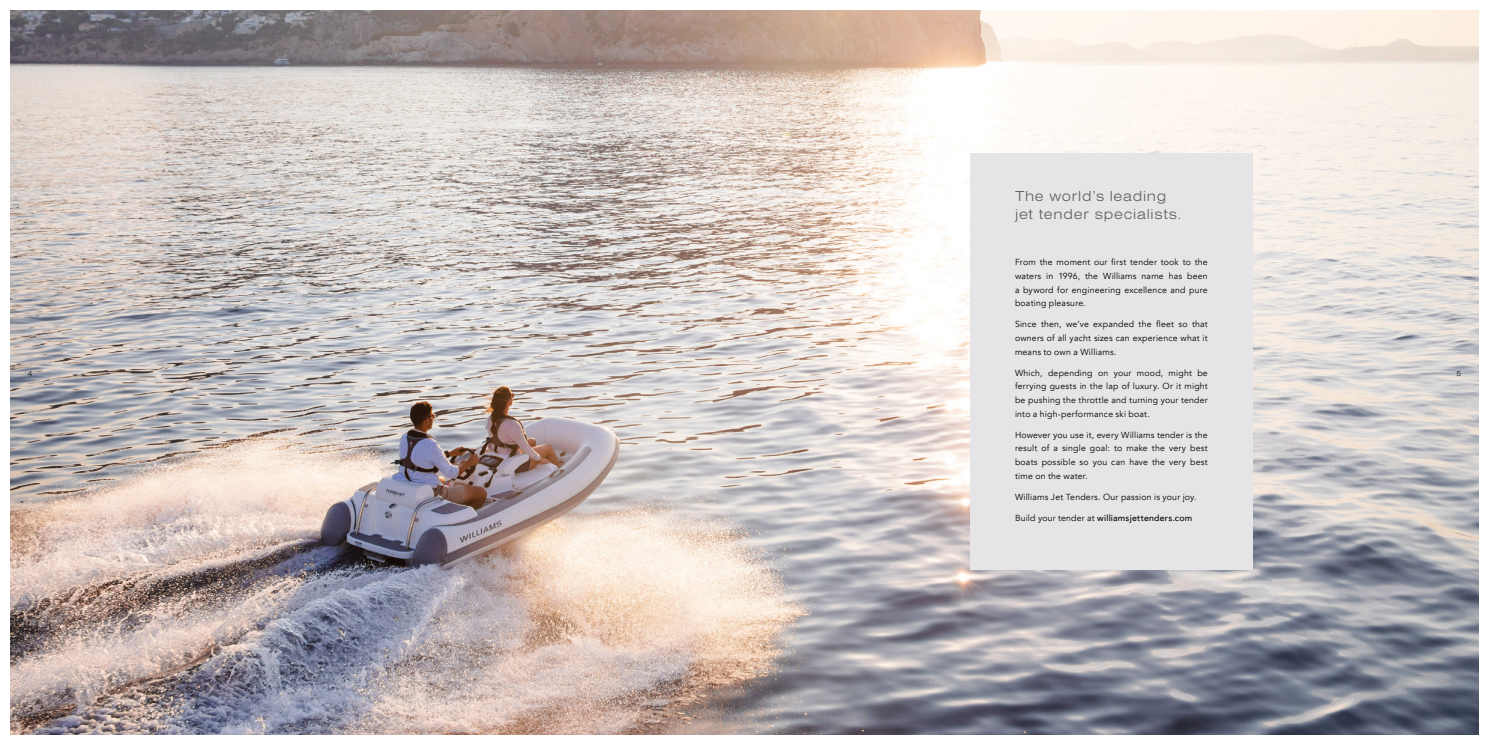
<style>
.page{position:relative;width:1489px;height:745px;background:#fff}
.page>*{position:absolute;margin:0;border:0;box-sizing:border-box;transform-origin:0 0}
.t1{font:300 15px/17.5px "Nimbus San Ext";letter-spacing:.05em;color:#5d5a57}
.t2{font:8.75px/13.8px "Avenir";letter-spacing:.02em;color:#000;text-align:justify}
.t3{font:500 8.75px "Avenir";letter-spacing:.025em;color:#000}
.t4{font:300 7.5px "Nimbus San Ext";color:#000}
.s1{font-weight:400}
</style>
<div class="page">
<img style="left:11px;top:11px;width:1467px;height:722px">
<div style="left:970px;top:153px;width:282px;height:416px;background:#e5e5e7"></div>
<h1 class="t1" style="left:1014px;top:186px;width:168px">The world’s leading jet tender specialists.</h1>
<p class="t2" style="left:1014px;top:255px;width:194px">From the moment our first tender took to the waters in 1996, the Williams name has been a byword for engineering excellence and pure boating pleasure.</p>
<p class="t2" style="left:1014px;top:317px;width:194px">Since then, we’ve expanded the fleet so that owners of all yacht sizes can experience what it means to own a Williams.</p>
<p class="t2" style="left:1014px;top:365px;width:194px">Which, depending on your mood, might be ferrying guests in the lap of luxury. Or it might be pushing the throttle and turning your tender into a high-performance ski boat.</p>
<p class="t2" style="left:1014px;top:427px;width:194px">However you use it, every Williams tender is the result of a single goal: to make the very best boats possible so you can have the very best time on the water.</p>
<p class="t2" style="left:1014px;top:490px;width:183px">Williams Jet Tenders. Our passion is your joy.</p>
<p class="t3" style="left:1014px;top:509px;width:179px"><span class="s1">Build your tender at</span> williamsjettenders.com</p>
<p class="t4" style="left:28px;top:368px;width:6px">4</p>
<p class="t4" style="left:1456px;top:368px;width:6px">5</p>
</div>
